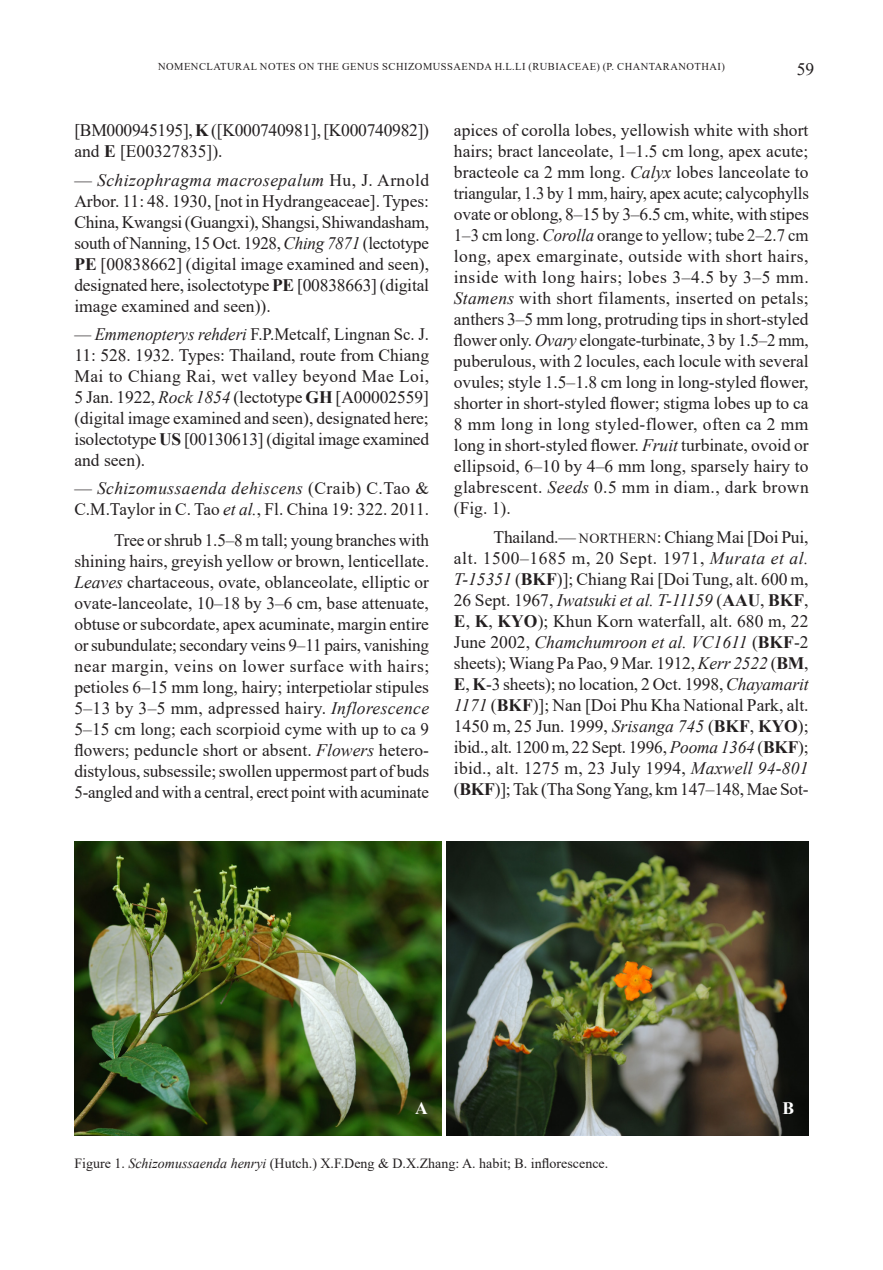
<style>
.page{position:relative;width:883px;height:1270px;background:#fff}
.page>*{position:absolute;margin:0;border:0;box-sizing:border-box;transform-origin:0 0}
.paragraph_text{font:17.5px/21px "Times New Roman";letter-spacing:-.005em;color:#231f20;text-align:justify}
.ecology{font:17.5px/21px "Times New Roman";letter-spacing:-.01em;color:#231f20;text-align:justify}
.gen_text{font:17.5px/21px "Times New Roman";letter-spacing:-.01em;color:#231f20}
.gen_text-2{font:17.5px/21px "Times New Roman";letter-spacing:-.01em;color:#231f20;text-align:justify;scale:.96 1}
.reference{font:17.5px "Times New Roman";color:#231f20}
.reference-2{font:700 17.5px "Times New Roman";color:#fff}
.t1{font:14px "Times New Roman";color:#231f20}
.t2{font:10.5px "Times New Roman";letter-spacing:.045em;color:#231f20}
.s1{font-weight:700}
.s2{font-style:italic}
.s3{font-size:14px}
</style>
<div class="page">
<img style="left:74px;top:842px;width:367px;height:293px">
<img style="left:446px;top:842px;width:363px;height:293px">
<p class="t2" style="left:158px;top:59px;width:568px">NOMENCLATURAL NOTES ON THE GENUS SCHIZOMUSSAENDA H.L.LI (RUBIACEAE) (P. CHANTARANOTHAI)</p>
<p class="reference" style="left:797px;top:57px;width:19px">59</p>
<p class="gen_text" style="left:74px;top:119px;width:356px">[BM000945195], <span class="s1">K</span> ([K000740981], [K000740982]) and <span class="s1">E</span> [E00327835]).</p>
<p class="gen_text" style="left:74px;top:169px;width:356px;text-align:justify">— <span class="s2">Schizophragma macrosepalum</span> Hu, J. Arnold Arbor. 11: 48. 1930, [not in Hydrangeaceae]. Types:<br>China, Kwangsi (Guangxi), Shangsi, Shiwandasham, south of Nanning, 15 Oct. 1928, <span class="s2">Ching 7871</span> (lectotype <span class="s1">PE</span> [00838662] (digital image examined and seen), designated here, isolectotype <span class="s1">PE</span> [00838663] (digital image examined and seen)).</p>
<p class="gen_text-2" style="left:74px;top:323px;width:371px">— <span class="s2">Emmenopterys rehderi</span> F.P.Metcalf, Lingnan Sc. J.<br>11: 528. 1932. Types: Thailand, route from Chiang Mai to Chiang Rai, wet valley beyond Mae Loi, 5 Jan. 1922, <span class="s2">Rock 1854</span> (lectotype <span class="s1">GH</span> [A00002559] (digital image examined and seen), designated here; isolectotype <span class="s1">US</span> [00130613] (digital image examined and seen).</p>
<p class="gen_text" style="left:74px;top:478px;width:356px">— <span class="s2">Schizomussaenda dehiscens</span> (Craib) C.Tao &amp;<br>C.M.Taylor in C. Tao <span class="s2">et al.</span>, Fl. China 19: 322. 2011.</p>
<p class="paragraph_text" style="left:74px;top:529px;width:356px;text-indent:40px">Tree or shrub 1.5–8 m tall; young branches with shining hairs, greyish yellow or brown, lenticellate.<br><span class="s2">Leaves</span> chartaceous, ovate, oblanceolate, elliptic or ovate-lanceolate, 10–18 by 3–6 cm, base attenuate, obtuse or subcordate, apex acuminate, margin entire or subundulate; secondary veins 9–11 pairs, vanishing near margin, veins on lower surface with hairs; petioles 6–15 mm long, hairy; interpetiolar stipules 5–13 by 3–5 mm, adpressed hairy. <span class="s2">Inflorescence </span>5–15 cm long; each scorpioid cyme with up to ca 9 flowers; peduncle short or absent. <span class="s2">Flowers</span> hetero&shy;distylous, subsessile; swollen uppermost part of buds 5-angled and with a central, erect point with acuminate</p>
<p class="paragraph_text" style="left:454px;top:119px;width:356px">apices of corolla lobes, yellowish white with short hairs; bract lanceolate, 1–1.5 cm long, apex acute; bracteole ca 2 mm long. <span class="s2">Calyx</span> lobes lanceolate to triangular, 1.3 by 1 mm, hairy, apex acute; calycophylls ovate or oblong, 8–15 by 3–6.5 cm, white, with stipes 1–3 cm long. <span class="s2">Corolla</span> orange to yellow; tube 2–2.7 cm long, apex emarginate, outside with short hairs, inside with long hairs; lobes 3–4.5 by 3–5 mm.<br><span class="s2">Stamens</span> with short filaments, inserted on petals; anthers 3–5 mm long, protruding tips in short-styled flower only. <span class="s2">Ovary</span> elongate-turbinate, 3 by 1.5–2 mm, puberulous, with 2 locules, each locule with several ovules; style 1.5–1.8 cm long in long-styled flower, shorter in short-styled flower; stigma lobes up to ca 8 mm long in long styled-flower, often ca 2 mm long in short-styled flower. <span class="s2">Fruit</span> turbinate, ovoid or ellipsoid, 6–10 by 4–6 mm long, sparsely hairy to glabrescent. <span class="s2">Seeds</span> 0.5 mm in diam., dark brown (Fig. 1).</p>
<p class="ecology" style="left:454px;top:526px;width:356px;text-indent:40px">Thailand.— <span class="s3">NORTHERN</span>: Chiang Mai [Doi Pui, alt. 1500–1685 m, 20 Sept. 1971, <span class="s2">Murata et al.<br>T-15351</span> (<span class="s1">BKF</span>)]; Chiang Rai [Doi Tung, alt. 600 m, 26 Sept. 1967, <span class="s2">Iwatsuki et al. T-11159</span> (<span class="s1">AAU</span>, <span class="s1">BKF</span>, <span class="s1">E</span>, <span class="s1">K</span>, <span class="s1">KYO</span>); Khun Korn waterfall, alt. 680 m, 22<br>June 2002, <span class="s2">Chamchumroon et al. VC1611</span> (<span class="s1">BKF</span>-2 sheets); Wiang Pa Pao, 9 Mar. 1912, <span class="s2">Kerr 2522</span> (<span class="s1">BM</span>, <span class="s1">E</span>, <span class="s1">K</span>-3 sheets); no location, 2 Oct. 1998, <span class="s2">Chayamarit 1171</span> (<span class="s1">BKF</span>)]; Nan [Doi Phu Kha National Park, alt.<br>1450 m, 25 Jun. 1999, <span class="s2">Srisanga 745</span> (<span class="s1">BKF</span>, <span class="s1">KYO</span>); ibid., alt. 1200 m, 22 Sept. 1996, <span class="s2">Pooma 1364</span> (<span class="s1">BKF</span>); ibid., alt. 1275 m, 23 July 1994, <span class="s2">Maxwell 94-801 </span>(<span class="s1">BKF</span>)]; Tak (Tha Song Yang, km 147–148, Mae Sot-</p>
<p class="reference-2" style="left:415px;top:1096px;width:14px">A</p>
<p class="reference-2" style="left:783px;top:1096px;width:13px">B</p>
<p class="t1" style="left:74px;top:1154px;width:535px">Figure 1. <span class="s2">Schizomussaenda henryi</span> (Hutch.) X.F.Deng &amp; D.X.Zhang: A. habit; B. inflorescence.</p>
</div>
